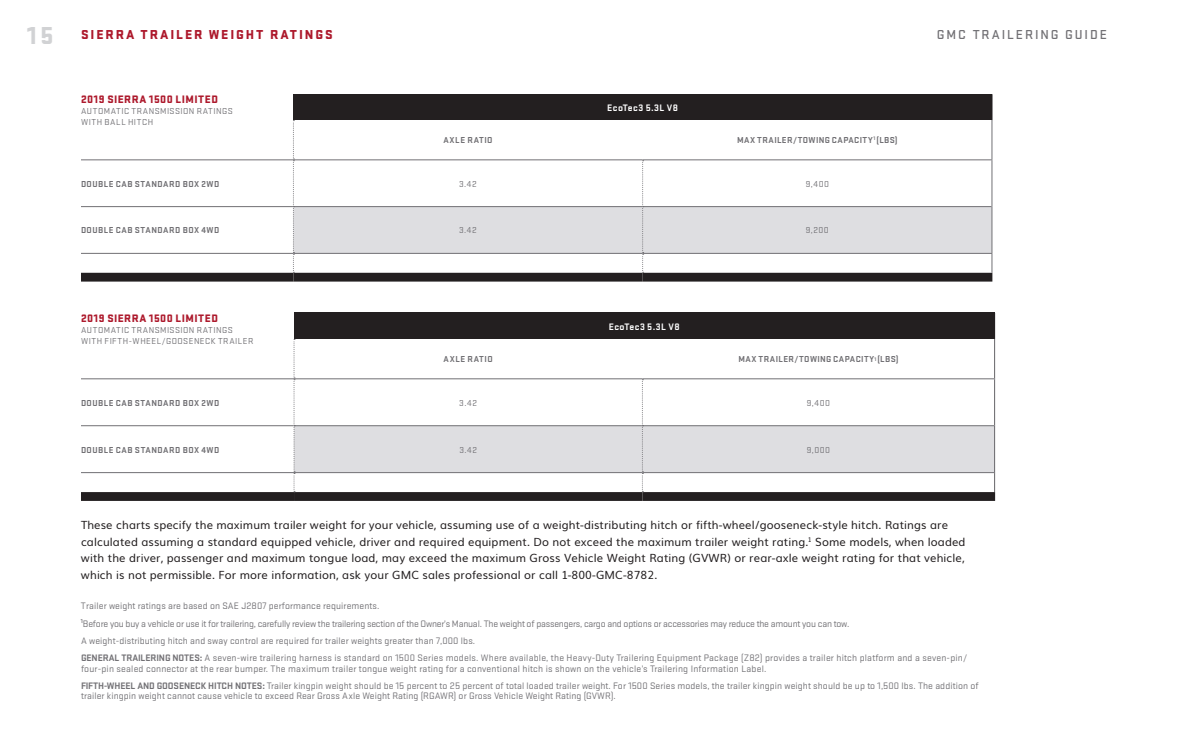
<style>
.page{position:relative;width:1188px;height:756px;background:#fff}
.page>*{position:absolute;margin:0;border:0;box-sizing:border-box;transform-origin:0 0}
.t1{font:900 13.5px "Stratum GMC";letter-spacing:.14em;color:#ad192c}
.t2{font:500 13.5px "Stratum GMC";letter-spacing:.14em;color:#717074}
.t3{font:11.25px/16.5px "Muli";letter-spacing:.01em;color:#231f20}
.t4{font:900 11.25px "Stratum GMC";letter-spacing:.04em;color:#ad192c}
.t5{font:9.75px/17.2px "Stratum GMC";letter-spacing:.01em;color:#717074}
.t6{font:700 9.75px "Stratum GMC";letter-spacing:.045em;color:#fff}
.t7{font:700 9px "Stratum GMC";letter-spacing:.05em;color:#717074}
.t8{font:9px/11.2px "Stratum GMC";letter-spacing:.055em;color:#717074}
.s1{font-size:25.5px;color:#d1d2d4}
.s2{font-weight:700}
</style>
<div class="page">
<hr style="left:81px;top:378px;width:213px;height:1px;background:#717074">
<hr style="left:81px;top:425px;width:213px;height:1px;background:#717074">
<div style="left:81px;top:492px;width:213px;height:9px;background:#231f20"></div>
<div style="left:294px;top:492px;width:348px;height:9px;background:#231f20"></div>
<div style="left:642px;top:492px;width:353px;height:9px;background:#231f20"></div>
<hr style="left:81px;top:472px;width:213px;height:1px;background:#717074">
<svg style="left:294px;top:313px;width:701px;height:179px"></svg>
<div style="left:293px;top:94px;width:699px;height:26px;background:#231f20"></div>
<hr style="left:81px;top:159px;width:212px;height:1px;background:#717074">
<hr style="left:81px;top:206px;width:212px;height:1px;background:#717074">
<div style="left:81px;top:273px;width:212px;height:9px;background:#231f20"></div>
<div style="left:293px;top:273px;width:350px;height:9px;background:#231f20"></div>
<div style="left:643px;top:273px;width:349px;height:9px;background:#231f20"></div>
<hr style="left:81px;top:253px;width:212px;height:1px;background:#717074">
<svg style="left:293px;top:120px;width:700px;height:153px"></svg>
<hr style="left:992px;top:160px;width:1px;height:47px;background:#717074">
<hr style="left:992px;top:207px;width:1px;height:46px;background:#717074">
<hr style="left:991px;top:94px;width:2px;height:26px;background:#231f20">
<h1 class="t1" style="left:27px;top:25px;width:307px"><span class="s1">15</span> SIERRA TRAILER WEIGHT RATINGS</h1>
<h1 class="t2" style="left:937px;top:25px;width:172px">GMC TRAILERING GUIDE</h1>
<p class="t4" style="left:81px;top:91px;width:139px">2019 SIERRA 1500 LIMITED</p>
<p class="t8" style="left:81px;top:105px;width:153px">AUTOMATIC TRANSMISSION RATINGS<br>WITH BALL HITCH</p>
<p class="t6" style="left:607px;top:101px;width:73px">EcoTec3 5.3L V8</p>
<p class="t7" style="left:443px;top:134px;width:51px">AXLE RATIO</p>
<p class="t7" style="left:737px;top:134px;width:162px">MAX TRAILER/TOWING CAPACITY<sup>1</sup> (LBS)</p>
<p class="t7" style="left:81px;top:177px;width:140px">DOUBLE CAB STANDARD BOX 2WD</p>
<p class="t8" style="left:459px;top:178px;width:19px">3.42</p>
<p class="t8" style="left:806px;top:178px;width:25px">9,400</p>
<p class="t7" style="left:81px;top:224px;width:140px">DOUBLE CAB STANDARD BOX 4WD</p>
<p class="t8" style="left:459px;top:224px;width:19px">3.42</p>
<p class="t8" style="left:806px;top:224px;width:25px">9,200</p>
<p class="t4" style="left:81px;top:310px;width:139px">2019 SIERRA 1500 LIMITED</p>
<p class="t8" style="left:81px;top:324px;width:174px">AUTOMATIC TRANSMISSION RATINGS<br>WITH FIFTH-WHEEL/GOOSENECK TRAILER</p>
<p class="t6" style="left:609px;top:320px;width:73px">EcoTec3 5.3L V8</p>
<p class="t7" style="left:444px;top:353px;width:51px">AXLE RATIO</p>
<p class="t7" style="left:738px;top:353px;width:162px">MAX TRAILER/TOWING CAPACITY<sup>1</sup> (LBS)</p>
<p class="t7" style="left:81px;top:397px;width:140px">DOUBLE CAB STANDARD BOX 2WD</p>
<p class="t8" style="left:459px;top:397px;width:19px">3.42</p>
<p class="t8" style="left:807px;top:397px;width:25px">9,400</p>
<p class="t7" style="left:81px;top:443px;width:140px">DOUBLE CAB STANDARD BOX 4WD</p>
<p class="t8" style="left:459px;top:444px;width:19px">3.42</p>
<p class="t8" style="left:807px;top:444px;width:25px">9,000</p>
<p class="t3" style="left:81px;top:516px;width:886px">These charts specify the maximum trailer weight for your vehicle, assuming use of a weight-distributing hitch or fifth-wheel/gooseneck-style hitch. Ratings are calculated assuming a standard equipped vehicle, driver and required equipment. Do not exceed the maximum trailer weight rating.<sup>1</sup> Some models, when loaded with the driver, passenger and maximum tongue load, may exceed the maximum Gross Vehicle Weight Rating (GVWR) or rear-axle weight rating for that vehicle, which is not permissible. For more information, ask your GMC sales professional or call 1-800-GMC-8782.</p>
<p class="t5" style="left:81px;top:597px;width:888px">Trailer weight ratings are based on SAE J2807 performance requirements.<br><sup>1</sup>Before you buy a vehicle or use it for trailering, carefully review the trailering section of the Owner’s Manual. The weight of passengers, cargo and options or accessories may reduce the amount you can tow.<br>A weight-distributing hitch and sway control are required for trailer weights greater than 7,000 lbs.<br><span class="s2">GENERAL TRAILERING NOTES:</span> A seven-wire trailering harness is standard on 1500 Series models. Where available, the Heavy-Duty Trailering Equipment Package (Z82) provides a trailer hitch platform and a seven-pin/</p>
<p class="t5" style="left:81px;top:659px;width:899px">four-pin sealed connector at the rear bumper. The maximum trailer tongue weight rating for a conventional hitch is shown on the vehicle’s Trailering Information Label.<br><span class="s2">FIFTH-WHEEL AND GOOSENECK HITCH NOTES:</span> Trailer kingpin weight should be 15 percent to 25 percent of total loaded trailer weight. For 1500 Series models, the trailer kingpin weight should be up to 1,500 lbs. The addition of</p>
<p class="t5" style="left:81px;top:687px;width:536px">trailer kingpin weight cannot cause vehicle to exceed Rear Gross Axle Weight Rating (RGAWR) or Gross Vehicle Weight Rating (GVWR).</p>
</div>
